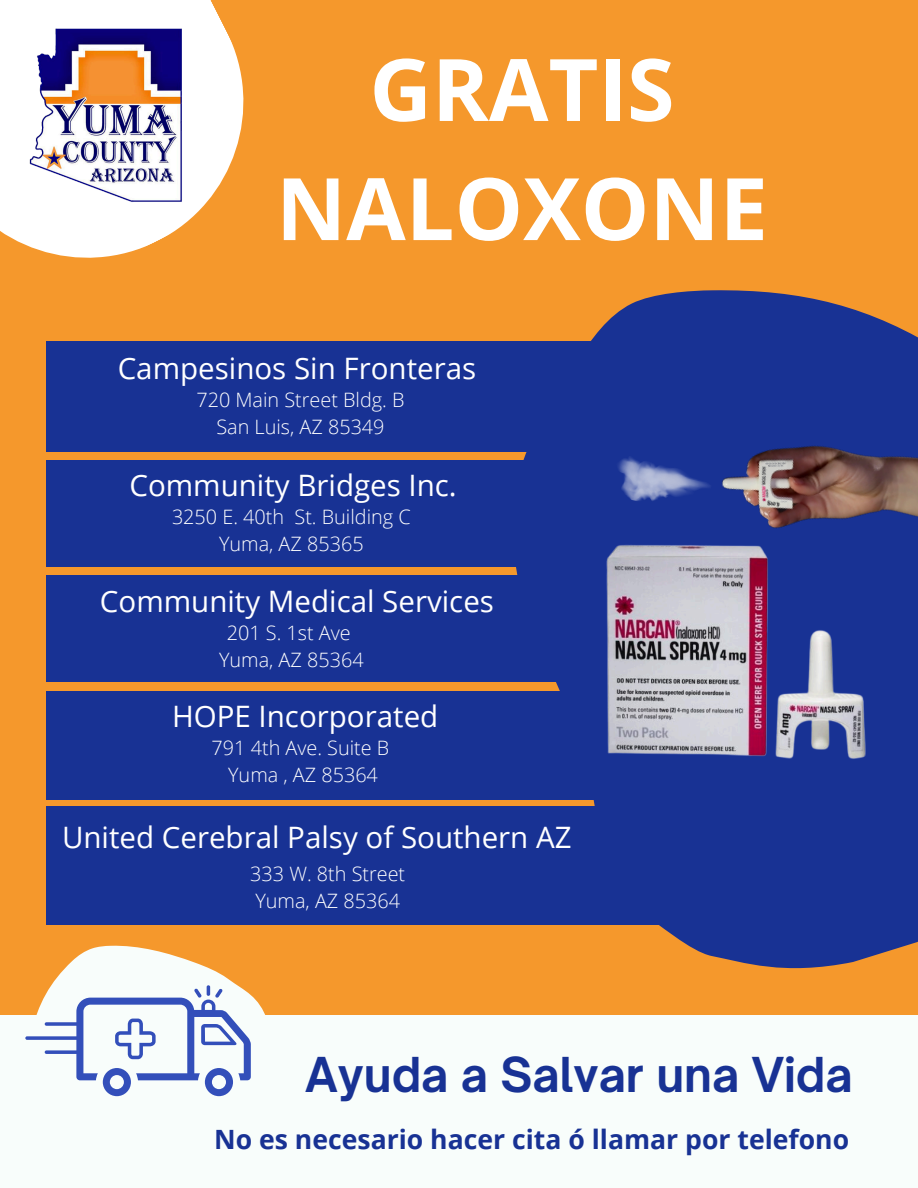
<style>
.page{position:relative;width:918px;height:1188px;background:#f5982c}
.page>*{position:absolute;margin:0;border:0;box-sizing:border-box;transform-origin:0 0}
.t1{font:700 86.25px/119.1px "Open Sans";color:#fff;text-align:center}
.t2{font:700 46.05px "Open Sauce One";color:#183294}
.t3{font:29.55px "Open Sans";color:#fff}
.t4{font:700 26.55px "Open Sans";color:#183294}
.t5{font:300 19.8px/27px "Open Sans";color:#fff}
</style>
<div class="page">
<svg style="left:51px;top:945px;width:215px;height:70px;fill:#f8fdfb"></svg>
<div style="left:0;top:1015px;width:918px;height:173px;background:#f8fdfb"></div>
<svg style="left:25px;top:985px;width:226px;height:111px"></svg>
<svg style="left:0;top:0;width:244px;height:258px;fill:#fff"></svg>
<img style="left:25px;top:26px;width:161px;height:179px">
<div style="left:46px;top:576px;width:563px;height:56px;background:#183294"></div>
<div style="left:46px;top:626px;width:563px;height:56px;background:#183294"></div>
<svg style="left:494px;top:290px;width:424px;height:679px;fill:#183294"></svg>
<img style="left:576px;top:324px;width:342px;height:304px">
<img style="left:605px;top:452px;width:109px;height:59px">
<div style="left:46px;top:460px;width:563px;height:56px;background:#183294"></div>
<div style="left:46px;top:510px;width:563px;height:56px;background:#183294"></div>
<div style="left:46px;top:691px;width:563px;height:56px;background:#183294"></div>
<div style="left:46px;top:743px;width:563px;height:56px;background:#183294"></div>
<div style="left:46px;top:342px;width:563px;height:56px;background:#183294"></div>
<div style="left:46px;top:396px;width:563px;height:56px;background:#183294"></div>
<div style="left:46px;top:863px;width:615px;height:62px;background:#183294"></div>
<div style="left:46px;top:806px;width:615px;height:62px;background:#183294"></div>
<img style="left:597px;top:511px;width:282px;height:253px">
<h1 class="t1" style="left:276px;top:28px;width:493px">GRATIS<br>NALOXONE</h1>
<h4 class="t3" style="left:118px;top:348px;width:360px">Campesinos Sin Fronteras</h4>
<p class="t5" style="left:196px;top:386px;width:210px">720 Main Street Bldg. B</p>
<p class="t5" style="left:216px;top:413px;width:170px">San Luis, AZ 85349</p>
<p class="t3" style="left:129px;top:464px;width:329px">Community Bridges Inc.</p>
<h4 class="t5" style="left:172px;top:502px;width:240px">3250 E. 40th St. Building C</h4>
<p class="t5" style="left:219px;top:529px;width:146px">Yuma, AZ 85365</p>
<p class="t3" style="left:100px;top:580px;width:396px">Community Medical Services</p>
<p class="t5" style="left:227px;top:618px;width:125px">201 S. 1st Ave</p>
<p class="t5" style="left:219px;top:645px;width:146px">Yuma, AZ 85364</p>
<p class="t3" style="left:172px;top:696px;width:268px">HOPE Incorporated</p>
<p class="t5" style="left:212px;top:734px;width:179px">791 4th Ave. Suite B</p>
<p class="t5" style="left:228px;top:761px;width:151px">Yuma , AZ 85364</p>
<p class="t3" style="left:62px;top:816px;width:511px">United Cerebral Palsy of Southern AZ</p>
<h4 class="t5" style="left:250px;top:860px;width:157px">333 W. 8th Street<br>Yuma, AZ 85364</h4>
<p class="t2" style="left:305px;top:1046px;width:549px">Ayuda a Salvar una Vida</p>
<p class="t4" style="left:214px;top:1120px;width:636px">No es necesario hacer cita ó llamar por telefono</p>
</div>
